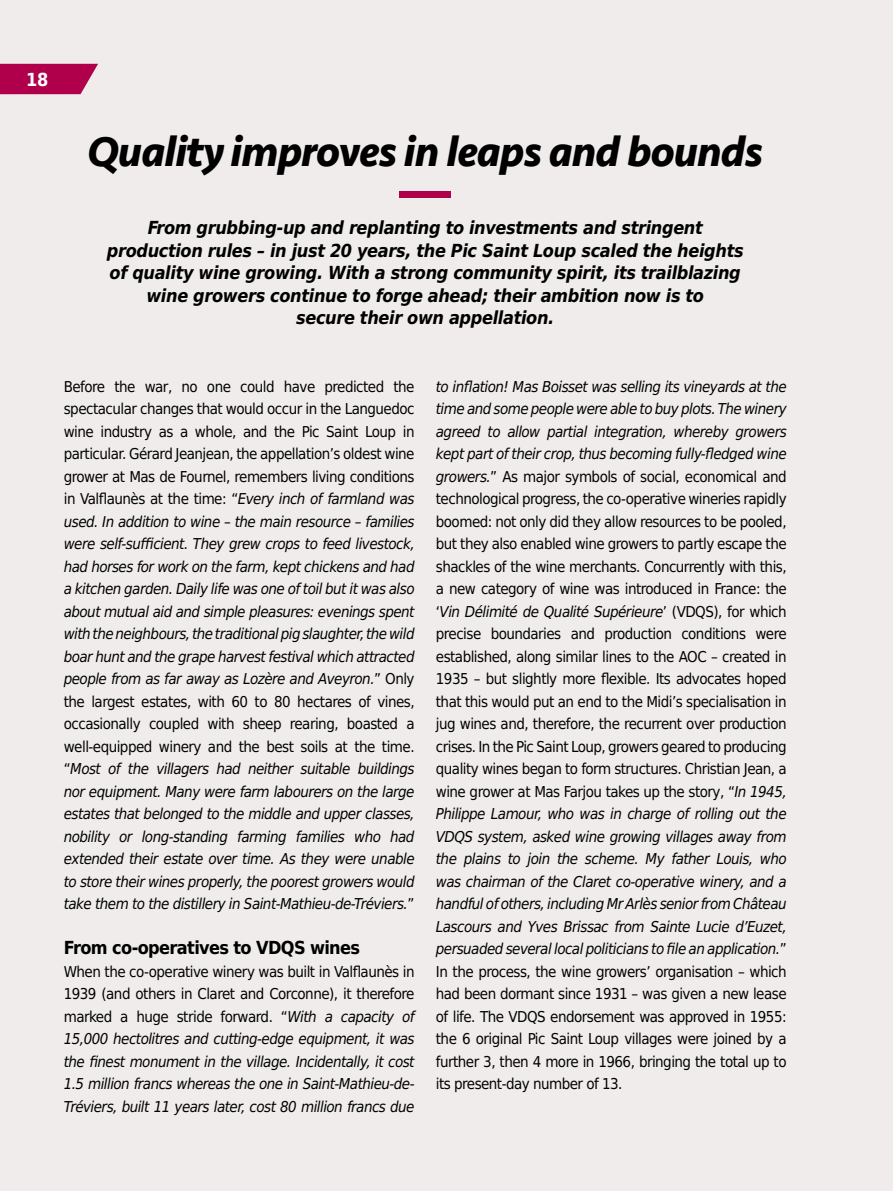
<style>
.page{position:relative;width:893px;height:1191px;background:#efeceb}
.page>*{position:absolute;margin:0;border:0;box-sizing:border-box;transform-origin:0 0}
.t1{font:italic 700 43.5px "Seravek";letter-spacing:-.025em;color:#000}
.t2{font:italic 700 18px/22.5px "DejaVu Sans Condensed";letter-spacing:-.02em;color:#000;text-align:center}
.t3{font:700 18px "DejaVu Sans Condensed";letter-spacing:-.035em;color:#000}
.t4{font:700 18px "DejaVu Sans Condensed";color:#fff}
.t5{font:15px/22.5px "DejaVu Sans Condensed";letter-spacing:-.035em;color:#000;text-align:justify}
.t6{font:italic 15px/22.5px "DejaVu Sans Condensed";letter-spacing:-.035em;color:#000;text-align:justify}
.s1{font-style:normal}
.s2{font-style:italic}
</style>
<div class="page">
<svg style="left:0;top:64px;width:98px;height:30px;background:#b5145a"></svg>
<div style="left:400px;top:191px;width:51px;height:7px;background:#b0004c"></div>
<p class="t4" style="left:26px;top:65px;width:24px">18</p>
<h1 class="t1" style="left:88px;top:115px;width:677px">Quality improves in leaps and bounds</h1>
<p class="t2" style="left:107px;top:216px;width:638px">From grubbing-up and replanting to investments and stringent production rules – in just 20 years, the Pic Saint Loup scaled the heights of quality wine growing. With a strong community spirit, its trailblazing wine growers continue to forge ahead; their ambition now is to<br>secure their own appellation.</p>
<p class="t6" style="left:64px;top:375px;width:352px"><span class="s1">Before the war, no one could have predicted the spectacular changes that would occur in the Languedoc wine industry as a whole, and the Pic Saint Loup in particular. Gérard Jeanjean, the appellation’s oldest wine grower at Mas de Fournel, remembers living conditions in Valflaunès at the time: “</span>Every inch of farmland was used. In addition to wine – the main resource – families were self-sufficient. They grew crops to feed livestock, had horses for work on the farm, kept chickens and had a kitchen garden. Daily life was one of toil but it was also about mutual aid and simple pleasures: evenings spent with the neighbours, the traditional pig slaughter, the wild boar hunt and the grape harvest festival which attracted people from as far away as Lozère and Aveyron.<span class="s1">” Only the largest estates, with 60 to 80 hectares of vines, occasionally coupled with sheep rearing, boasted a well-equipped winery and the best soils at the time. “</span>Most of the villagers had neither suitable buildings nor equipment. Many were farm labourers on the large estates that belonged to the middle and upper classes, nobility or long-standing farming families who had extended their estate over time. As they were unable to store their wines properly, the poorest growers would take them to the distillery in Saint-Mathieu-de-Tréviers.<span class="s1">”</span></p>
<p class="t3" style="left:64px;top:933px;width:298px">From co-operatives to VDQS wines</p>
<p class="t6" style="left:64px;top:960px;width:352px"><span class="s1">When the co-operative winery was built in Valflaunès in 1939 (and others in Claret and Corconne), it therefore marked a huge stride forward. “</span>With a capacity of 15,000 hectolitres and cutting-edge equipment, it was the finest monument in the village. Incidentally, it cost 1.5 million francs whereas the one in Saint-Mathieu-de-Tréviers, built 11 years later, cost 80 million francs due</p>
<p class="t5" style="left:436px;top:374px;width:352px"><span class="s2">to inflation! Mas Boisset was selling its vineyards at the time and some people were able to buy plots. The winery agreed to allow partial integration, whereby growers kept part of their crop, thus becoming fully-fledged wine growers.</span>” As major symbols of social, economical and technological progress, the co-operative wineries rapidly boomed: not only did they allow resources to be pooled, but they also enabled wine growers to partly escape the shackles of the wine merchants. Concurrently with this, a new category of wine was introduced in France: the ‘<span class="s2">Vin Délimité de Qualité Supérieure</span>’ (VDQS), for which precise boundaries and production conditions were established, along similar lines to the AOC – created in 1935 – but slightly more flexible. Its advocates hoped that this would put an end to the Midi’s specialisation in jug wines and, therefore, the recurrent over production crises. In the Pic Saint Loup, growers geared to producing quality wines began to form structures. Christian Jean, a wine grower at Mas Farjou takes up the story, “<span class="s2">In 1945, Philippe Lamour, who was in charge of rolling out the VDQS system, asked wine growing villages away from the plains to join the scheme. My father Louis, who was chairman of the Claret co-operative winery, and a handful of others, including Mr Arlès senior from Château Lascours and Yves Brissac from Sainte Lucie d’Euzet, persuaded several local politicians to file an application.</span>” In the process, the wine growers’ organisation – which had been dormant since 1931 – was given a new lease of life. The VDQS endorsement was approved in 1955: the 6 original Pic Saint Loup villages were joined by a further 3, then 4 more in 1966, bringing the total up to its present-day number of 13.</p>
</div>
